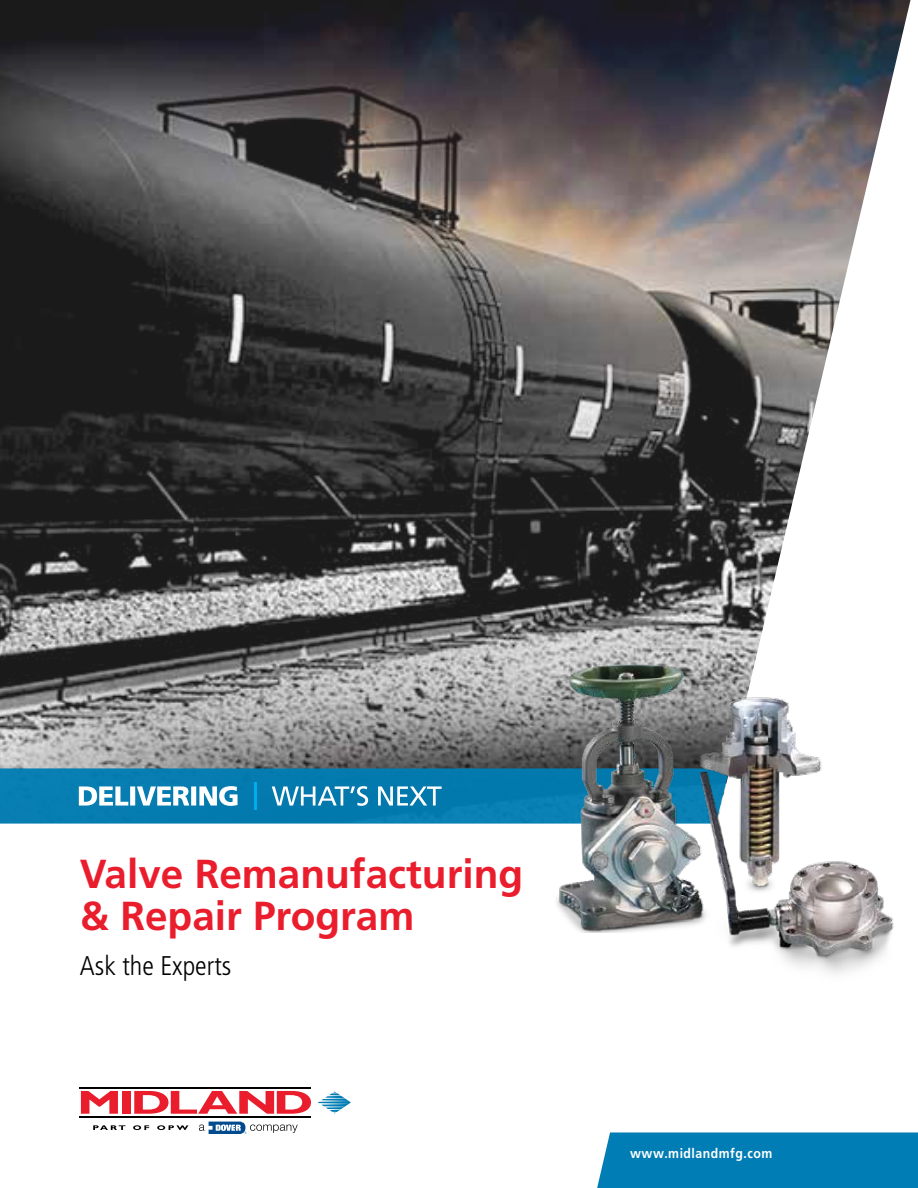
<style>
.page{position:relative;width:918px;height:1188px;background:#fff}
.page>*{position:absolute;margin:0;border:0;box-sizing:border-box;transform-origin:0 0}
.t1{font:700 40.5px/42px "Frutiger LT Std";color:#ea1d2d}
.t2{font:300 condensed 27px "Frutiger LT Std";color:#000}
.t3{font:700 13.5px "Frutiger LT Std";letter-spacing:.04em;color:#fff;scale:.91 1}
</style>
<div class="page">
<img style="left:0;top:0;width:911px;height:768px">
<div style="left:597px;top:1132px;width:321px;height:56px;background:#007db4"></div>
<svg style="left:318px;top:1092px;width:33px;height:22px"></svg>
<hr style="left:80px;top:1116px;width:231px;height:2px;background:#000">
<hr style="left:80px;top:1087px;width:231px;height:2px;background:#000">
<svg style="left:81px;top:1091px;width:37px;height:23px"></svg>
<div style="left:122px;top:1091px;width:8px;height:23px;background:#ea1d2d"></div>
<svg style="left:134px;top:1091px;width:177px;height:23px"></svg>
<svg style="left:93px;top:1125px;width:32px;height:5px"></svg>
<svg style="left:133px;top:1125px;width:16px;height:5px"></svg>
<svg style="left:157px;top:1125px;width:31px;height:5px"></svg>
<svg style="left:199px;top:1122px;width:99px;height:12px"></svg>
<svg style="left:0;top:768px;width:555px;height:56px;background:#1e88b7"></svg>
<img style="left:555px;top:650px;width:156px;height:283px">
<img style="left:694px;top:678px;width:150px;height:244px">
<img style="left:700px;top:772px;width:194px;height:202px">
<p class="t1" style="left:80px;top:853px;width:445px">Valve Remanufacturing &amp; Repair Program</p>
<p class="t2" style="left:80px;top:950px;width:153px">Ask the Experts</p>
<p class="t3" style="left:630px;top:1146px;width:158px">www.midlandmfg.com</p>
</div>
